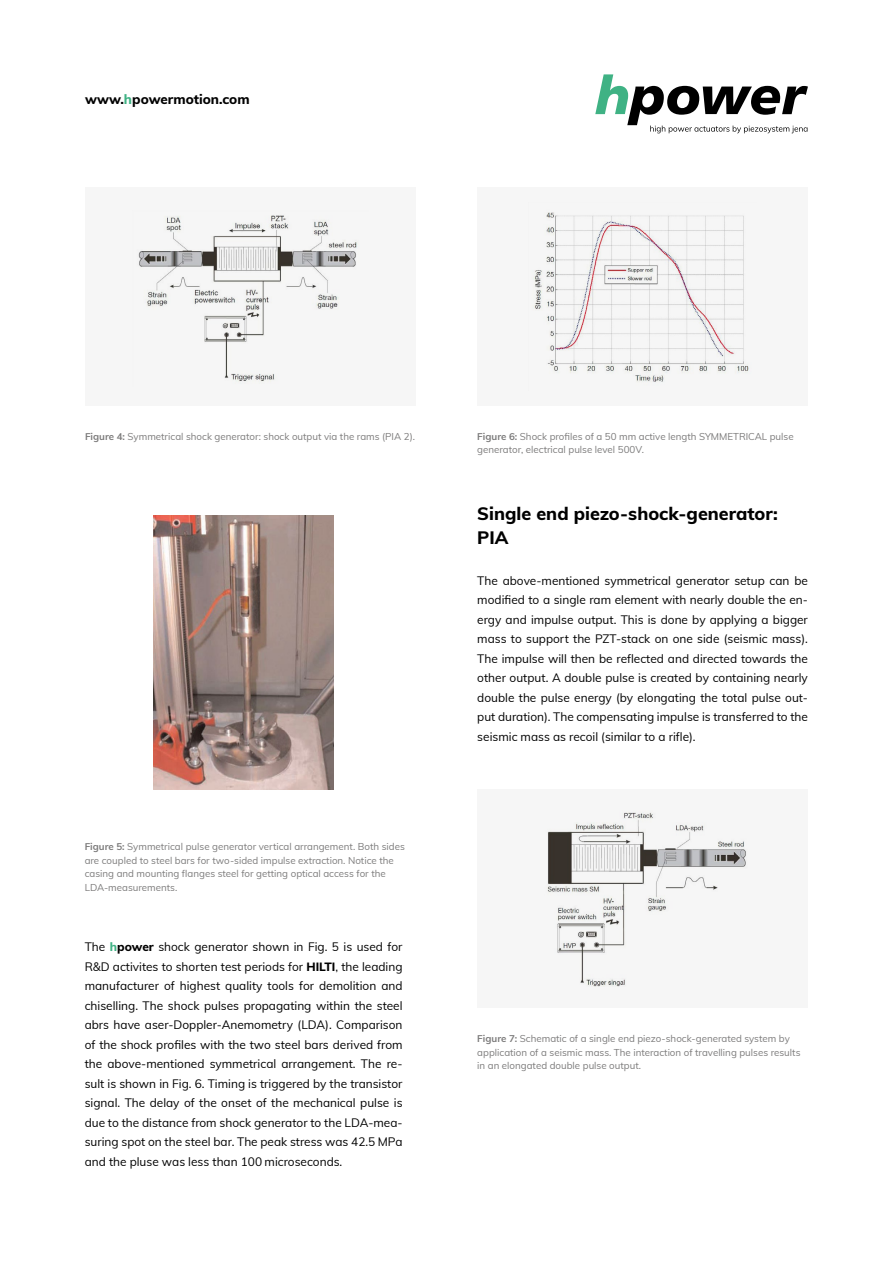
<style>
.page{position:relative;width:893px;height:1263px;background:#fff}
.page>*{position:absolute;margin:0;border:0;box-sizing:border-box;transform-origin:0 0}
.t1{font:800 18px/24px "Muli";color:#000}
.t2{font:800 13.5px "Muli";color:#000}
.t3{font:12px/19.5px "Muli";color:#000;text-align:justify}
.t4{font:9.75px/13.5px "Muli";color:#7c7b7b}
.s1{color:#3fb284}
.s2{font-weight:700}
.s3{font-weight:800;color:#3fb284}
.s4{font-weight:800}
</style>
<div class="page">
<svg style="left:595px;top:74px;width:213px;height:59px"></svg>
<div style="left:477px;top:187px;width:331px;height:219px;background:#f6f6f6"></div>
<div style="left:85px;top:187px;width:331px;height:219px;background:#f6f6f6"></div>
<div style="left:477px;top:789px;width:331px;height:219px;background:#f6f6f6"></div>
<img style="left:138px;top:215px;width:219px;height:166px">
<img style="left:547px;top:812px;width:199px;height:175px">
<img style="left:534px;top:212px;width:215px;height:170px">
<img style="left:153px;top:516px;width:181px;height:273px">
<p class="t2" style="left:85px;top:89px;width:166px">www.<span class="s1">h</span>powermotion.com</p>
<p class="t4" style="left:85px;top:429px;width:331px"><span class="s2">Figure 4:</span> Symmetrical shock generator: shock output via the rams (PIA 2).</p>
<p class="t4" style="left:85px;top:839px;width:322px"><span class="s2">Figure 5:</span> Symmetrical pulse generator vertical arrangement. Both sides are coupled to steel bars for two-sided impulse extraction. Notice the casing and mounting flanges steel for getting optical access for the LDA-measurements.</p>
<p class="t3" style="left:85px;top:937px;width:319px">The <span class="s3">h</span><span class="s4">power</span> shock generator shown in Fig. 5 is used for R&amp;D activites to shorten test periods for <span class="s4">HILTI</span>, the leading manufacturer of highest quality tools for demolition and chiselling. The shock pulses propagating within the steel abrs have aser-Doppler-Anemometry (LDA). Comparison of the shock profiles with the two steel bars derived from the above-mentioned symmetrical arrangement. The re&shy;sult is shown in Fig. 6. Timing is triggered by the transistor signal. The delay of the onset of the mechanical pulse is due to the distance from shock generator to the LDA-mea&shy;suring spot on the steel bar. The peak stress was 42.5 MPa and the pluse was less than 100 microseconds.</p>
<p class="t4" style="left:477px;top:429px;width:318px"><span class="s2">Figure 6:</span> Shock profiles of a 50 mm active length SYMMETRICAL pulse generator, electrical pulse level 500V.</p>
<h1 class="t1" style="left:477px;top:501px;width:302px">Single end piezo-shock-generator:<br>PIA</h1>
<p class="t3" style="left:477px;top:570px;width:332px">The above-mentioned symmetrical generator setup can be modified to a single ram element with nearly double the en&shy;ergy and impulse output. This is done by applying a bigger mass to support the PZT-stack on one side (seismic mass).<br>The impulse will then be reflected and directed towards the other output. A double pulse is created by containing nearly double the pulse energy (by elongating the total pulse out&shy;put duration). The compensating impulse is transferred to the seismic mass as recoil (similar to a rifle).</p>
<p class="t4" style="left:477px;top:1031px;width:325px"><span class="s2">Figure 7:</span> Schematic of a single end piezo-shock-generated system by application of a seismic mass. The interaction of travelling pulses results in an elongated double pulse output.</p>
</div>
